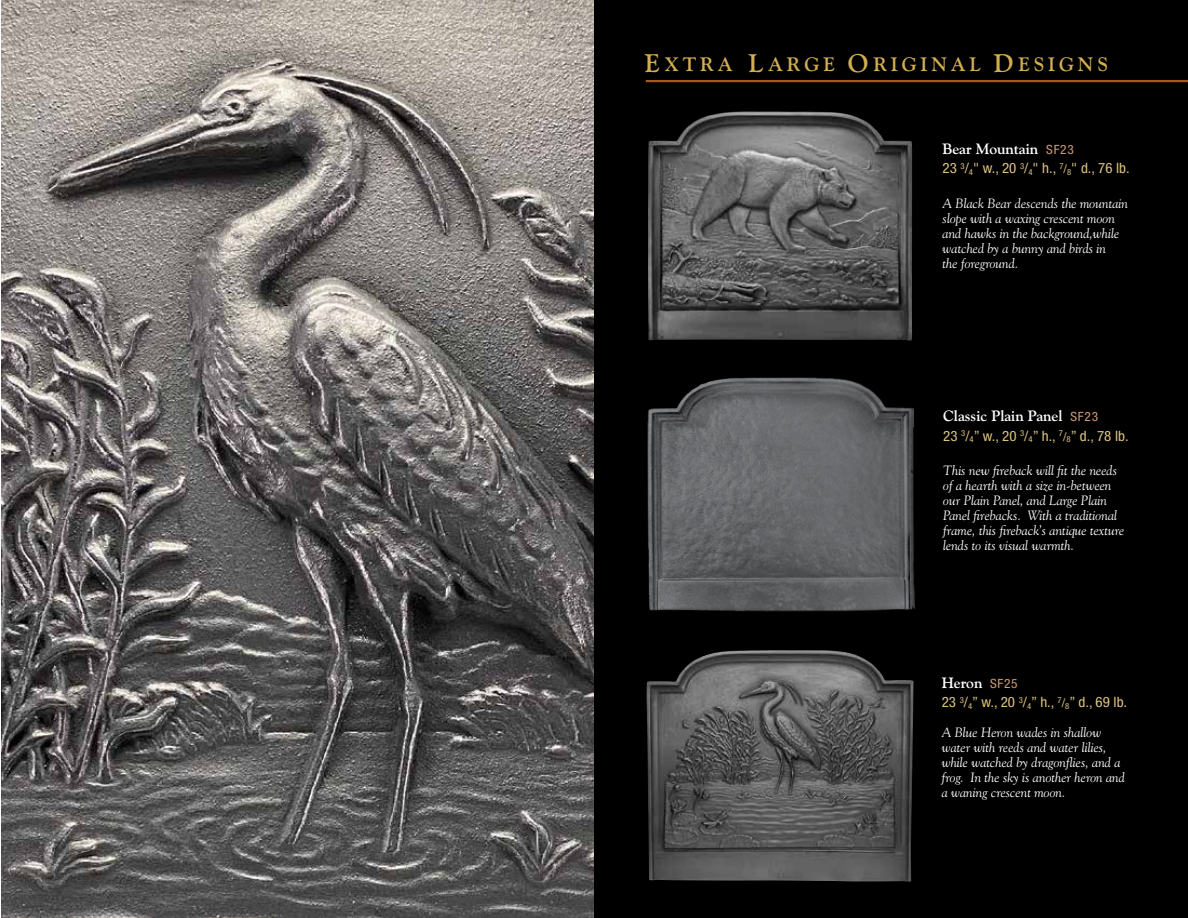
<style>
.page{position:relative;width:1188px;height:918px;background:#fff}
.page>*{position:absolute;margin:0;border:0;box-sizing:border-box;transform-origin:0 0}
.t1{font:700 19.5px "Goudy Old Style BT";letter-spacing:.2em;color:#d1ad53}
.t2{font:700 15px "Goudy Old Style BT";color:#fff}
.t3{font:condensed 14.25px "Helvetica Neue";color:#ddc283;scale:1.05 1}
.t4{font:italic 13.5px/15px "Goudy Old Style BT";color:#fff}
.s1{font-size:25.5px}
.s2{font-family:"Helvetica Neue";font-weight:400;font-stretch:condensed;font-size:12.75px;color:#ce9d78}
.s3{font-size:12px}
</style>
<div class="page">
<img style="left:1px;top:0;width:593px;height:918px">
<div style="left:594px;top:0;width:594px;height:918px;background:#000"></div>
<img style="left:647px;top:377px;width:268px;height:235px">
<img style="left:647px;top:650px;width:267px;height:232px">
<img style="left:648px;top:111px;width:264px;height:230px">
<hr style="left:646px;top:80px;width:542px;height:2px;background:#a95821">
<h1 class="t1" style="left:645px;top:52px;width:465px"><span class="s1">E</span>XTRA <span class="s1">L</span>ARGE <span class="s1">O</span>RIGINAL <span class="s1">D</span>ESIGNS</h1>
<p class="t2" style="left:943px;top:139px;width:133px">Bear Mountain <span class="s2">SF23</span></p>
<p class="t3" style="left:943px;top:160px;width:180px">23 <sup>3</sup>/<sub>4</sub>" w., 20 <sup>3</sup>/<sub>4</sub>" h., <sup>7</sup><span class="s3">/</span><sub>8</sub>" d., 76 lb.</p>
<p class="t4" style="left:943px;top:195px;width:187px">A Black Bear descends the mountain slope with a waxing crescent moon and hawks in the background,while watched by a bunny and birds in<br>the foreground.</p>
<p class="t2" style="left:943px;top:407px;width:156px">Classic Plain Panel <span class="s2">SF23</span></p>
<p class="t3" style="left:943px;top:428px;width:178px">23 <sup>3</sup>/<sub>4</sub>” w., 20 <sup>3</sup>/<sub>4</sub>” h., <sup>7</sup><span class="s3">/</span><sub>8</sub>” d., 78 lb.</p>
<p class="t4" style="left:943px;top:463px;width:183px">This new fireback will fit the needs of a hearth with a size in-between our Plain Panel, and Large Plain Panel firebacks. With a traditional frame, this fireback’s antique texture lends to its visual warmth.</p>
<p class="t2" style="left:942px;top:673px;width:77px">Heron <span class="s2">SF25</span></p>
<p class="t3" style="left:942px;top:694px;width:178px">23 <sup>3</sup>/<sub>4</sub>” w., 20 <sup>3</sup>/<sub>4</sub>” h., <sup>7</sup><span class="s3">/</span><sub>8</sub>” d., 69 lb.</p>
<p class="t4" style="left:942px;top:725px;width:185px">A Blue Heron wades in shallow water with reeds and water lilies, while watched by dragonflies, and a frog. In the sky is another heron and a waning crescent moon.</p>
</div>
